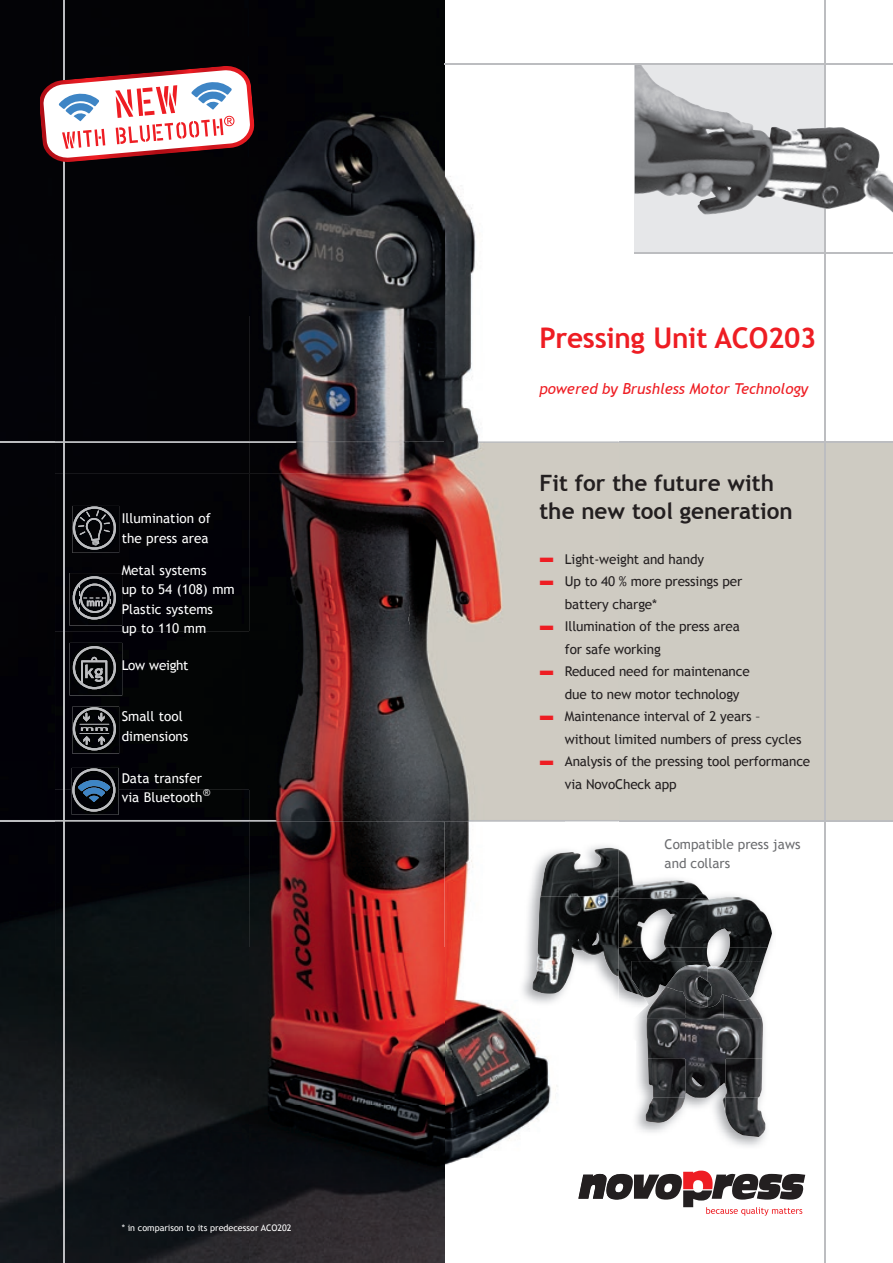
<style>
.page{position:relative;width:893px;height:1263px;background:#fff}
.page>*{position:absolute;margin:0;border:0;box-sizing:border-box;transform-origin:0 0}
.t1{font:700 28.5px "Trebuchet MS";letter-spacing:-.01em;color:#ee1d23}
.t2{font:700 22.5px/28.5px "Trebuchet MS";color:#231f20}
.t3{font:italic 15px "Trebuchet MS";color:#ee1d23}
.t4{font:13.5px/22.5px "Trebuchet MS";letter-spacing:-.01em;color:#231f20}
.t5{font:13.5px/19.5px "Trebuchet MS";color:#fff}
.t6{font:13.5px/19.5px "Trebuchet MS";color:#6c6d70}
.t7{font:13.5px "Trebuchet MS";letter-spacing:-.02em;color:#fff}
.t8{font:9px "Trebuchet MS";color:#fff}
.s1{color:#ee1d23}
</style>
<div class="page">
<img style="left:0;top:0;width:55px;height:1263px">
<div style="left:635px;top:64px;width:190px;height:189px;background:#e6e7e9"></div>
<div style="left:410px;top:442px;width:483px;height:379px;background:#cecbc2"></div>
<hr style="left:0;top:820px;width:893px;height:1px;background:#bcbdc0">
<svg style="left:619px;top:1170px;width:186px;height:46px"></svg>
<hr style="left:0;top:441px;width:893px;height:2px;background:#bcbdc0">
<hr style="left:824px;top:0;width:1px;height:1263px;background:#bcbdc0">
<img style="left:635px;top:65px;width:258px;height:150px">
<hr style="left:444px;top:63px;width:449px;height:2px;background:#bcbdc0">
<hr style="left:635px;top:252px;width:258px;height:2px;background:#bcbdc0">
<img style="left:619px;top:849px;width:102px;height:99px">
<img style="left:721px;top:896px;width:51px;height:52px">
<img style="left:619px;top:947px;width:89px;height:50px">
<img style="left:724px;top:947px;width:44px;height:14px">
<img style="left:444px;top:0;width:35px;height:441px">
<img style="left:444px;top:821px;width:122px;height:179px">
<img style="left:444px;top:1000px;width:175px;height:263px">
<img style="left:55px;top:0;width:389px;height:473px">
<img style="left:55px;top:473px;width:355px;height:316px">
<img style="left:55px;top:789px;width:389px;height:474px">
<img style="left:410px;top:443px;width:93px;height:377px">
<img style="left:55px;top:820px;width:414px;height:1px">
<img style="left:578px;top:1174px;width:41px;height:25px">
<img style="left:55px;top:441px;width:564px;height:2px">
<img style="left:444px;top:63px;width:35px;height:2px">
<img style="left:72px;top:506px;width:47px;height:47px">
<img style="left:73px;top:506px;width:43px;height:44px">
<img style="left:70px;top:573px;width:52px;height:53px">
<img style="left:73px;top:576px;width:43px;height:43px">
<img style="left:540px;top:848px;width:79px;height:48px">
<img style="left:538px;top:896px;width:81px;height:49px">
<img style="left:532px;top:945px;width:87px;height:49px">
<img style="left:72px;top:707px;width:47px;height:46px">
<img style="left:73px;top:707px;width:43px;height:43px">
<img style="left:70px;top:643px;width:52px;height:52px">
<img style="left:73px;top:646px;width:43px;height:43px">
<img style="left:72px;top:768px;width:47px;height:47px">
<img style="left:72px;top:768px;width:43px;height:44px">
<hr style="left:63px;top:0;width:2px;height:1263px;background:#bcbdc0">
<img style="left:632px;top:961px;width:136px;height:186px">
<img style="left:632px;top:961px;width:131px;height:37px">
<img style="left:646px;top:1019px;width:117px;height:39px">
<img style="left:648px;top:1058px;width:114px;height:40px">
<img style="left:646px;top:1097px;width:39px;height:26px">
<img style="left:695px;top:1097px;width:30px;height:16px">
<img style="left:725px;top:1097px;width:40px;height:40px">
<img style="left:647px;top:986px;width:38px;height:33px">
<img style="left:685px;top:1007px;width:38px;height:12px">
<img style="left:723px;top:995px;width:39px;height:24px">
<img style="left:665px;top:965px;width:85px;height:42px">
<svg style="left:40px;top:64px;width:216px;height:101px"></svg>
<p class="t5" style="left:122px;top:509px;width:91px">Illumination of the press area</p>
<p class="t5" style="left:122px;top:560px;width:115px">Metal systems<br>up to 54 (108) mm<br>Plastic systems<br>up to 110 mm</p>
<p class="t7" style="left:122px;top:657px;width:68px">Low weight</p>
<p class="t5" style="left:122px;top:707px;width:68px">Small tool dimensions</p>
<p class="t5" style="left:122px;top:768px;width:90px">Data transfer via Bluetooth<sup>®</sup></p>
<p class="t8" style="left:122px;top:1223px;width:171px">* in comparison to its predecessor ACO202</p>
<h1 class="t1" style="left:539px;top:320px;width:279px">Pressing Unit ACO203</h1>
<p class="t3" style="left:539px;top:380px;width:270px">powered by Brushless Motor Technology</p>
<h2 class="t2" style="left:539px;top:469px;width:255px">Fit for the future with the new tool generation</h2>
<p class="t4" style="left:539px;top:548px;width:166px"><span class="s1">■</span> Light-weight and handy</p>
<p class="t4" style="left:565px;top:570px;width:179px;text-indent:-26px"><span class="s1">■</span> Up to 40 % more pressings per battery charge*</p>
<p class="t4" style="left:565px;top:615px;width:176px;text-indent:-26px"><span class="s1">■</span> Illumination of the press area for safe working</p>
<p class="t4" style="left:565px;top:660px;width:186px;text-indent:-26px"><span class="s1">■</span> Reduced need for maintenance due to new motor technology</p>
<p class="t4" style="left:565px;top:705px;width:238px;text-indent:-26px"><span class="s1">■</span> Maintenance interval of 2 years – without limited numbers of press cycles</p>
<p class="t4" style="left:565px;top:750px;width:247px;text-indent:-26px"><span class="s1">■</span> Analysis of the pressing tool performance via NovoCheck app</p>
<p class="t6" style="left:665px;top:835px;width:137px">Compatible press jaws and collars</p>
</div>
